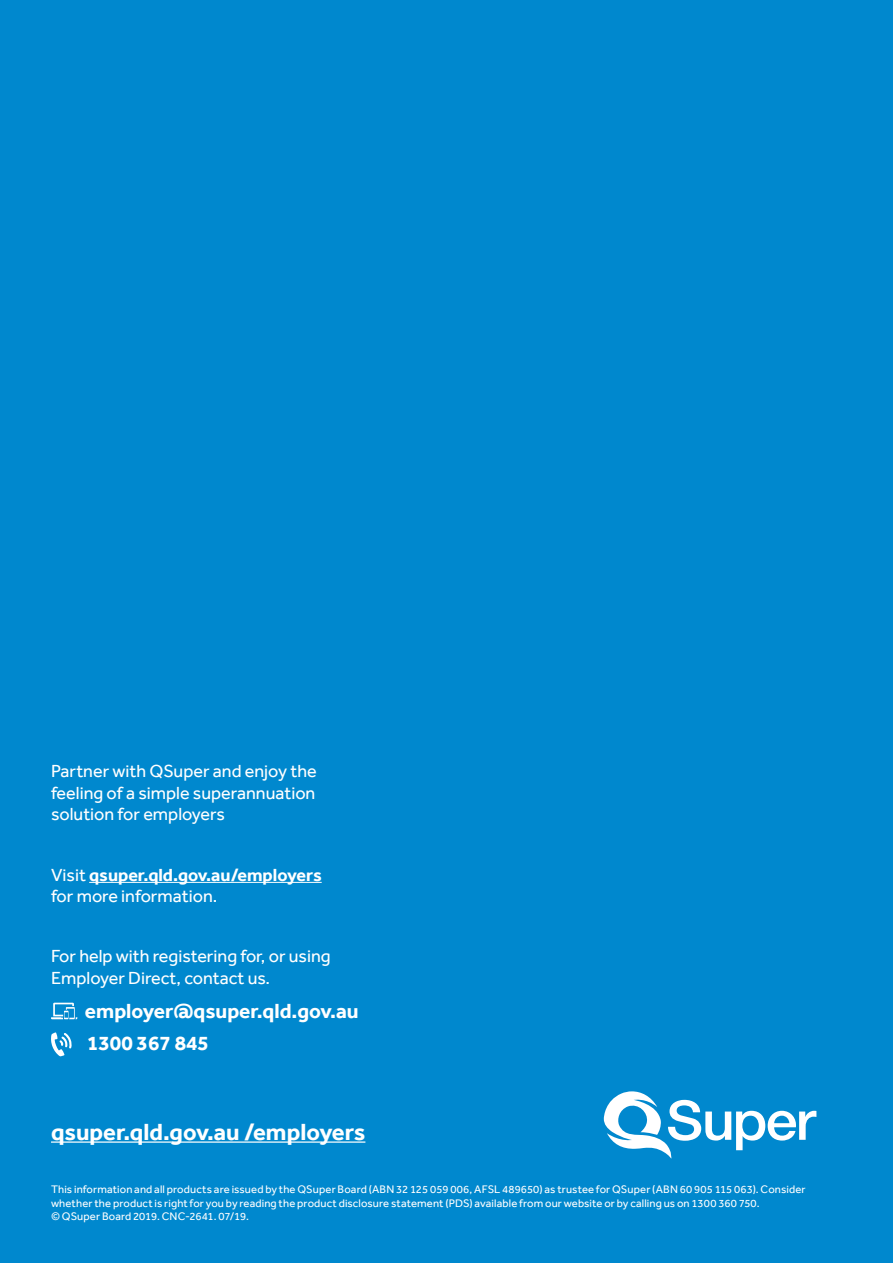
<style>
.page{position:relative;width:893px;height:1263px;background:#0088ce}
.page>*{position:absolute;margin:0;border:0;box-sizing:border-box;transform-origin:0 0}
.t1{font:700 24px "Effra";color:#fff}
.t2{font:700 21px/32.5px "Effra";color:#fff}
.t3{font:18px/21.6px "Effra";color:#fff;text-align:justify}
.t4{font:700 18px/21.6px "Effra";color:#fff}
.t5{font:11.25px/13.5px "Effra";letter-spacing:.01em;color:#fff}
.s1{font-weight:400}
</style>
<div class="page">
<hr style="left:89px;top:882px;width:233px;height:1px;background:#fff">
<svg style="left:51px;top:1003px;width:26px;height:16px"></svg>
<svg style="left:51px;top:1032px;width:21px;height:24px"></svg>
<svg style="left:604px;top:1091px;width:212px;height:68px"></svg>
<hr style="left:51px;top:1141px;width:314px;height:2px;background:#fff">
<h3 class="t3" style="left:51px;top:760px;width:267px">Partner with QSuper and enjoy the feeling of a simple superannuation solution for employers</h3>
<h3 class="t4" style="left:51px;top:864px;width:272px"><span class="s1">Visit</span> qsuper.qld.gov.au/employers <span class="s1">for more information.</span></h3>
<h3 class="t3" style="left:51px;top:945px;width:281px">For help with registering for, or using<br>Employer Direct, contact us.</h3>
<h2 class="t2" style="left:85px;top:994px;width:275px">employer@qsuper.qld.gov.au<br>1300 367 845</h2>
<h1 class="t1" style="left:51px;top:1117px;width:316px">qsuper.qld.gov.au /employers</h1>
<p class="t5" style="left:51px;top:1183px;width:756px">This information and all products are issued by the QSuper Board (ABN 32 125 059 006, AFSL 489650) as trustee for QSuper (ABN 60 905 115 063). Consider whether the product is right for you by reading the product disclosure statement (PDS) available from our website or by calling us on 1300 360 750.<br>© QSuper Board 2019. CNC-2641. 07/19.</p>
</div>
